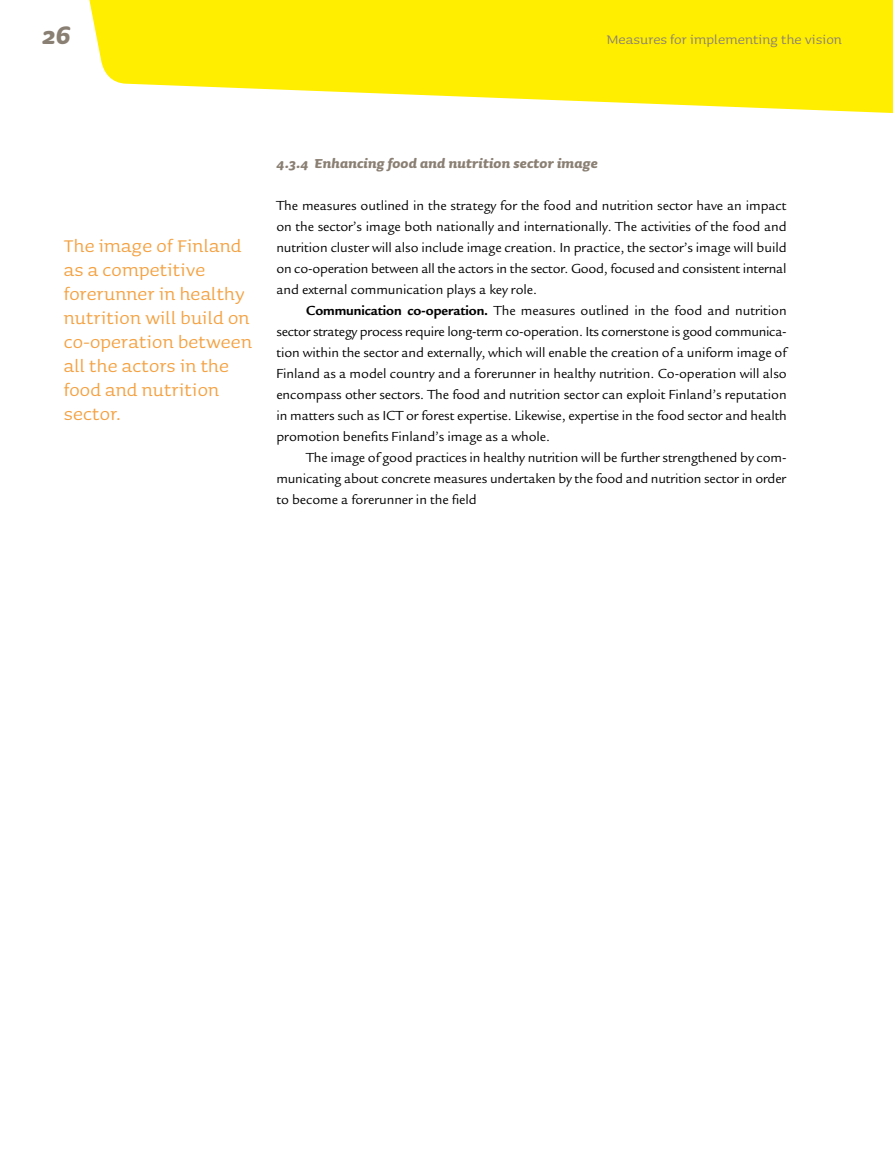
<style>
.page{position:relative;width:893px;height:1149px;background:#fff}
.page>*{position:absolute;margin:0;border:0;box-sizing:border-box;transform-origin:0 0}
.t1{font:italic 700 31.5px "Sauna";color:#8a7f73}
.t2{font:22.5px/24px "Sauna";letter-spacing:.01em;color:#f4a141}
.t3{font:italic 700 16.5px "Sauna";letter-spacing:.01em;color:#8a7f73}
.t4{font:16.5px "Sauna";letter-spacing:.005em;color:#8a7f73}
.t5{font:14.25px/21px "Legacy Sans";letter-spacing:-.005em;color:#000;text-align:justify}
.s1{font-weight:700}
</style>
<div class="page">
<svg style="left:89px;top:0;width:803px;height:113px;background:#fff026"></svg>
<svg style="left:892px;top:0;width:1px;height:113px"></svg>
<h1 class="t1" style="left:42px;top:19px;width:29px">26</h1>
<p class="t4" style="left:607px;top:31px;width:237px">Measures for implementing the vision</p>
<h2 class="t2" style="left:64px;top:234px;width:190px">The image of Finland as a competitive forerunner in healthy nutrition will build on co-operation between all the actors in the food and nutrition sector.</h2>
<p class="t3" style="left:276px;top:155px;width:323px">4.3.4 Enhancing food and nutrition sector image</p>
<p class="t5" style="left:276px;top:195px;width:512px">The measures outlined in the strategy for the food and nutrition sector have an impact on the sector’s image both nationally and internationally. The activities of the food and nutrition cluster will also include image creation. In practice, the sector’s image will build on co-operation between all the actors in the sector. Good, focused and consistent internal and external communication plays a key role.</p>
<p class="t5" style="left:276px;top:300px;width:512px;text-indent:30px"><span class="s1">Communication co-operation.</span> The measures outlined in the food and nutrition sector strategy process require long-term co-operation. Its cornerstone is good communica&shy;tion within the sector and externally, which will enable the creation of a uniform image of Finland as a model country and a forerunner in healthy nutrition. Co-operation will also encompass other sectors. The food and nutrition sector can exploit Finland’s reputation in matters such as ICT or forest expertise. Likewise, expertise in the food sector and health promotion benefits Finland’s image as a whole.</p>
<p class="t5" style="left:276px;top:447px;width:512px;text-indent:30px">The image of good practices in healthy nutrition will be further strengthened by com&shy;municating about concrete measures undertaken by the food and nutrition sector in order to become a forerunner in the field</p>
</div>
